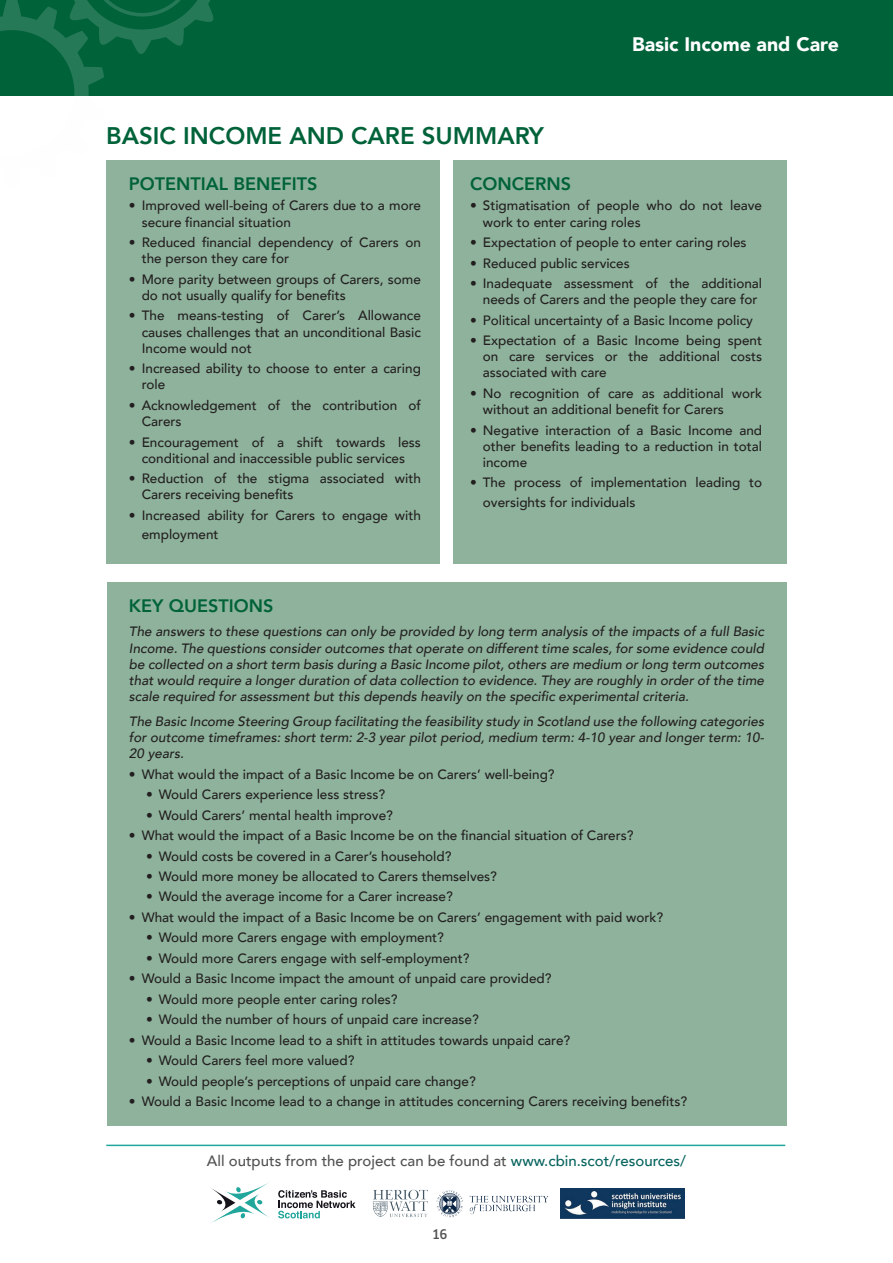
<style>
.page{position:relative;width:893px;height:1263px;background:#fff}
.page>*{position:absolute;margin:0;border:0;box-sizing:border-box;transform-origin:0 0}
.t1{font:800 24px "Avenir";color:#006239}
.t2{font:900 19.5px "Avenir";color:#fff}
.t3{font:800 18px "Avenir";color:#006239}
.t4{font:500 15px "Avenir";color:#515251}
.t5{font:500 15px "Bulo";color:#515251}
.t6{font:500 13.5px/16.2px "Avenir";color:#231f20}
.t7{font:italic 500 13.5px/16.2px "Avenir";color:#231f20;text-align:justify}
.s1{color:#07645e}
</style>
<div class="page">
<div style="left:0;top:0;width:893px;height:95px;background:#006239"></div>
<svg style="left:0;top:0;width:232px;height:96px"></svg>
<svg style="left:211px;top:1182px;width:58px;height:41px"></svg>
<svg style="left:278px;top:1190px;width:77px;height:28px"></svg>
<hr style="left:106px;top:1144px;width:679px;height:2px;background:#21a69c">
<img style="left:373px;top:1189px;width:55px;height:29px">
<img style="left:436px;top:1190px;width:112px;height:28px">
<img style="left:560px;top:1189px;width:124px;height:29px">
<div style="left:106px;top:160px;width:333px;height:404px;background:#8eb29b"></div>
<div style="left:453px;top:160px;width:333px;height:404px;background:#8eb29b"></div>
<div style="left:107px;top:582px;width:680px;height:543px;background:#8eb29b"></div>
<h1 class="t1" style="left:106px;top:117px;width:439px">BASIC INCOME AND CARE SUMMARY</h1>
<h2 class="t2" style="left:632px;top:27px;width:208px">Basic Income and Care</h2>
<h3 class="t3" style="left:129px;top:170px;width:190px">POTENTIAL BENEFITS</h3>
<p class="t6" style="left:142px;top:197px;width:281px;text-indent:-13px">• Improved well-being of Carers due to a more secure financial situation</p>
<p class="t6" style="left:142px;top:233px;width:281px;text-indent:-13px">• Reduced financial dependency of Carers on the person they care for</p>
<p class="t6" style="left:142px;top:270px;width:281px;text-indent:-13px">• More parity between groups of Carers, some do not usually qualify for benefits</p>
<p class="t6" style="left:142px;top:307px;width:281px;text-align:justify;text-indent:-13px">• The means-testing of Carer’s Allowance causes challenges that an unconditional Basic Income would not</p>
<p class="t6" style="left:142px;top:360px;width:281px;text-indent:-13px">• Increased ability to choose to enter a caring role</p>
<p class="t6" style="left:142px;top:396px;width:281px;text-indent:-13px">• Acknowledgement of the contribution of<br>Carers</p>
<p class="t6" style="left:129px;top:433px;width:293px;text-align:center">• Encouragement of a shift towards less conditional and inaccessible public services</p>
<p class="t6" style="left:142px;top:470px;width:281px;text-indent:-13px">• Reduction of the stigma associated with<br>Carers receiving benefits</p>
<p class="t6" style="left:142px;top:505px;width:281px;line-height:19.5px;text-indent:-13px">• Increased ability for Carers to engage with employment</p>
<h3 class="t3" style="left:470px;top:170px;width:102px">CONCERNS</h3>
<p class="t6" style="left:483px;top:197px;width:281px;text-indent:-13px">• Stigmatisation of people who do not leave work to enter caring roles</p>
<p class="t6" style="left:470px;top:233px;width:278px">• Expectation of people to enter caring roles</p>
<p class="t6" style="left:470px;top:254px;width:161px">• Reduced public services</p>
<p class="t6" style="left:483px;top:274px;width:281px;text-indent:-13px">• Inadequate assessment of the additional needs of Carers and the people they care for</p>
<p class="t6" style="left:470px;top:311px;width:284px">• Political uncertainty of a Basic Income policy</p>
<p class="t6" style="left:483px;top:332px;width:281px;text-align:justify;text-indent:-13px">• Expectation of a Basic Income being spent on care services or the additional costs associated with care</p>
<p class="t6" style="left:483px;top:384px;width:281px;text-indent:-13px">• No recognition of care as additional work without an additional benefit for Carers</p>
<p class="t6" style="left:483px;top:421px;width:281px;text-align:justify;text-indent:-13px">• Negative interaction of a Basic Income and other benefits leading to a reduction in total income</p>
<p class="t6" style="left:483px;top:472px;width:281px;line-height:19.5px;text-indent:-13px">• The process of implementation leading to oversights for individuals</p>
<h3 class="t3" style="left:129px;top:591px;width:146px">KEY QUESTIONS</h3>
<p class="t7" style="left:129px;top:624px;width:636px">The answers to these questions can only be provided by long term analysis of the impacts of a full Basic Income. The questions consider outcomes that operate on different time scales, for some evidence could be collected on a short term basis during a Basic Income pilot, others are medium or long term outcomes that would require a longer duration of data collection to evidence. They are roughly in order of the time scale required for assessment but this depends heavily on the specific experimental criteria.</p>
<p class="t7" style="left:129px;top:713px;width:636px">The Basic Income Steering Group facilitating the feasibility study in Scotland use the following categories for outcome timeframes: short term: 2-3 year pilot period, medium term: 4-10 year and longer term: 10- 20 years.</p>
<p class="t6" style="left:129px;top:765px;width:427px">• What would the impact of a Basic Income be on Carers’ well-being?</p>
<p class="t6" style="left:146px;top:786px;width:241px">• Would Carers experience less stress?</p>
<p class="t6" style="left:146px;top:806px;width:248px">• Would Carers’ mental health improve?</p>
<p class="t6" style="left:129px;top:826px;width:506px">• What would the impact of a Basic Income be on the financial situation of Carers?</p>
<p class="t6" style="left:146px;top:847px;width:307px">• Would costs be covered in a Carer’s household?</p>
<p class="t6" style="left:146px;top:867px;width:352px">• Would more money be allocated to Carers themselves?</p>
<p class="t6" style="left:146px;top:888px;width:308px">• Would the average income for a Carer increase?</p>
<p class="t6" style="left:129px;top:908px;width:536px">• What would the impact of a Basic Income be on Carers’ engagement with paid work?</p>
<p class="t6" style="left:146px;top:929px;width:299px">• Would more Carers engage with employment?</p>
<p class="t6" style="left:146px;top:949px;width:325px">• Would more Carers engage with self-employment?</p>
<p class="t6" style="left:129px;top:970px;width:424px">• Would a Basic Income impact the amount of unpaid care provided?</p>
<p class="t6" style="left:146px;top:990px;width:253px">• Would more people enter caring roles?</p>
<p class="t6" style="left:146px;top:1011px;width:334px">• Would the number of hours of unpaid care increase?</p>
<p class="t6" style="left:129px;top:1031px;width:443px">• Would a Basic Income lead to a shift in attitudes towards unpaid care?</p>
<p class="t6" style="left:146px;top:1051px;width:210px">• Would Carers feel more valued?</p>
<p class="t6" style="left:146px;top:1072px;width:331px">• Would people’s perceptions of unpaid care change?</p>
<p class="t6" style="left:129px;top:1092px;width:560px">• Would a Basic Income lead to a change in attitudes concerning Carers receiving benefits?</p>
<p class="t4" style="left:207px;top:1148px;width:481px">All outputs from the project can be found at <span class="s1">www.cbin.scot/resources/</span></p>
<p class="t5" style="left:433px;top:1225px;width:16px">16</p>
</div>
